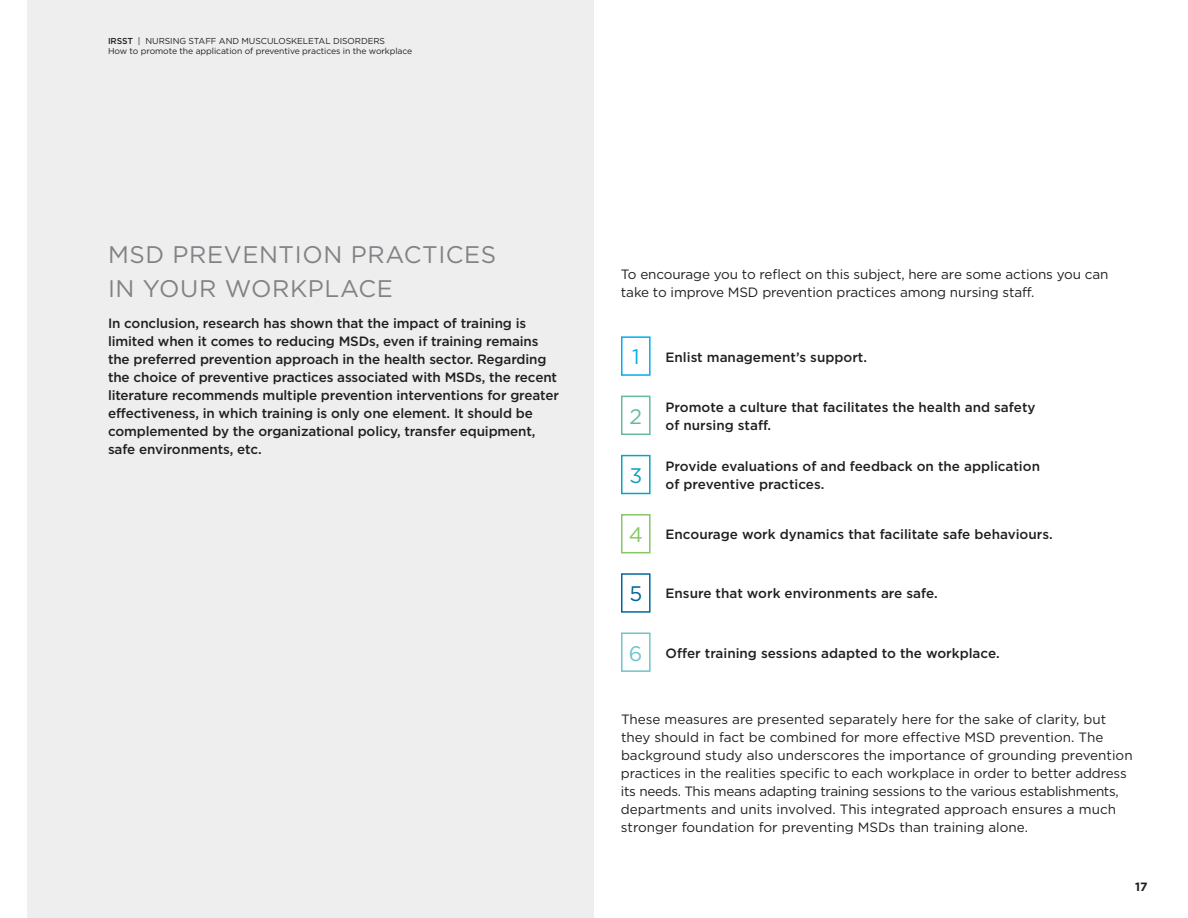
<style>
.page{position:relative;width:1188px;height:918px;background:#fff}
.page>*{position:absolute;margin:0;border:0;box-sizing:border-box;transform-origin:0 0}
.t1{font:24px/33.6px "Gotham HTF";letter-spacing:.025em;color:#808285}
.t2{font:21px "Gotham HTF";color:#00aeef}
.t3{font:21px "Gotham HTF";color:#6b9}
.t4{font:21px "Gotham HTF";color:#0ba3c0}
.t5{font:21px "Gotham HTF";color:#87c765}
.t6{font:21px "Gotham HTF";color:#00679d}
.t7{font:21px "Gotham HTF";color:#71c4c8}
.t8{font:500 13.5px/18px "Gotham HTF";letter-spacing:-.01em;color:#231f20}
.t9{font:13.5px/18px "Gotham HTF";letter-spacing:-.01em;color:#231f20}
.t10{font:700 12px "Gotham HTF";color:#231f20}
.t11{font:8.7px/10.5px "Gotham HTF";letter-spacing:-.01em;color:#231f20}
.s1{font-weight:500}
</style>
<div class="page">
<div style="left:621px;top:336px;width:30px;height:40px;border:2px solid #00aeef"></div>
<div style="left:621px;top:396px;width:30px;height:39px;border:2px solid #6b9"></div>
<div style="left:621px;top:455px;width:30px;height:39px;border:2px solid #0ba3c0"></div>
<div style="left:621px;top:514px;width:30px;height:39px;border:2px solid #87c765"></div>
<div style="left:621px;top:573px;width:30px;height:40px;border:2px solid #00679d"></div>
<div style="left:621px;top:632px;width:30px;height:40px;border:2px solid #71c4c8"></div>
<div style="left:27px;top:0;width:567px;height:918px;background:#eeeeef"></div>
<p class="t11" style="left:108px;top:35px;width:306px"><span class="s1">IRSST</span> | NURSING STAFF AND MUSCULOSKELETAL DISORDERS<br>How to promote the application of preventive practices in the workplace</p>
<h1 class="t1" style="left:108px;top:237px;width:390px">MSD PREVENTION PRACTICES<br>IN YOUR WORKPLACE</h1>
<p class="t8" style="left:108px;top:314px;width:453px">In conclusion, research has shown that the impact of training is limited when it comes to reducing MSDs, even if training remains the preferred prevention approach in the health sector. Regarding the choice of preventive practices associated with MSDs, the recent literature recommends multiple prevention interventions for greater effectiveness, in which training is only one element. It should be complemented by the organizational policy, transfer equipment, safe environments, etc.</p>
<p class="t9" style="left:621px;top:265px;width:489px">To encourage you to reflect on this subject, here are some actions you can take to improve MSD prevention practices among nursing staff.</p>
<h2 class="t2" style="left:632px;top:345px;width:9px">1</h2>
<h2 class="t3" style="left:629px;top:405px;width:14px">2</h2>
<h2 class="t4" style="left:629px;top:464px;width:14px">3</h2>
<h2 class="t5" style="left:629px;top:523px;width:16px">4</h2>
<h2 class="t6" style="left:629px;top:582px;width:14px">5</h2>
<h2 class="t7" style="left:629px;top:641px;width:15px">6</h2>
<p class="t8" style="left:666px;top:347px;width:203px">Enlist management’s support.</p>
<p class="t8" style="left:666px;top:398px;width:372px">Promote a culture that facilitates the health and safety of nursing staff.</p>
<p class="t8" style="left:666px;top:457px;width:376px">Provide evaluations of and feedback on the application of preventive practices.</p>
<p class="t8" style="left:666px;top:525px;width:389px">Encourage work dynamics that facilitate safe behaviours.</p>
<p class="t8" style="left:666px;top:584px;width:274px">Ensure that work environments are safe.</p>
<p class="t8" style="left:666px;top:644px;width:336px">Offer training sessions adapted to the workplace.</p>
<p class="t9" style="left:621px;top:710px;width:513px">These measures are presented separately here for the sake of clarity, but they should in fact be combined for more effective MSD prevention. The background study also underscores the importance of grounding prevention practices in the realities specific to each workplace in order to better address its needs. This means adapting training sessions to the various establishments, departments and units involved. This integrated approach ensures a much stronger foundation for preventing MSDs than training alone.</p>
<p class="t10" style="left:1135px;top:880px;width:14px">17</p>
</div>
